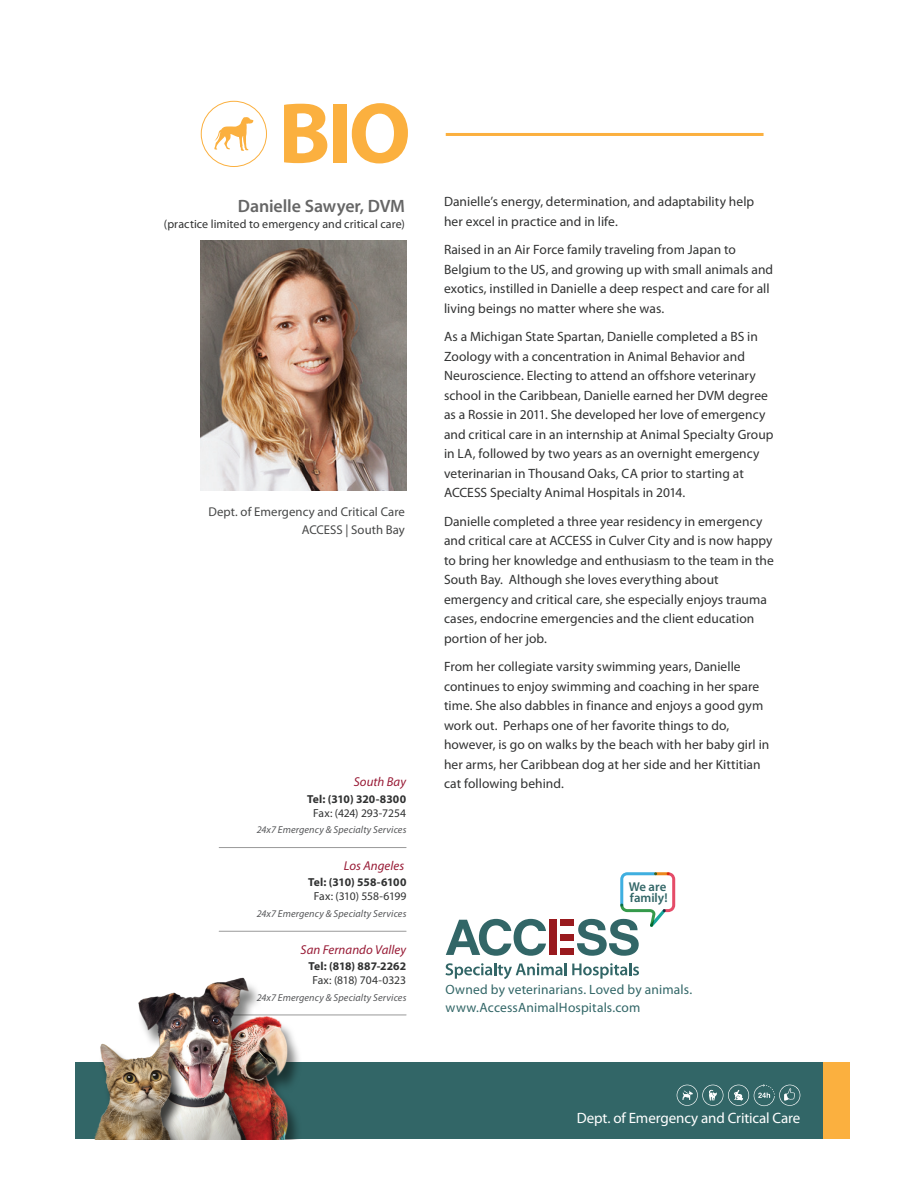
<style>
.page{position:relative;width:918px;height:1188px;background:#fff}
.page>*{position:absolute;margin:0;border:0;box-sizing:border-box;transform-origin:0 0}
.t1{font:700 86.7px "Myriad Pro";color:#fbb03f}
.t2{font:600 17.85px "Myriad Pro";letter-spacing:-.005em;color:#666}
.t3{font:15px "Myriad Pro";letter-spacing:-.01em;color:#fff}
.t4{font:13.5px/19.5px "Myriad Pro";letter-spacing:.005em;color:#313232}
.t5{font:13.5px/17.5px "Myriad Pro";letter-spacing:.01em;color:#326667}
.t6{font:italic 12.9px "Myriad Pro";letter-spacing:.005em;color:#981a35}
.t7{font:600 12.9px/11.2px "Myriad Pro";letter-spacing:-.005em;color:#326667}
.t8{font:12.75px/18px "Myriad Pro";letter-spacing:.005em;color:#464747;text-align:right}
.t9{font:12px "Myriad Pro";letter-spacing:.01em;color:#313232}
.t10{font:11.55px "Myriad Pro";letter-spacing:-.015em;color:#313232}
.t11{font:700 11.55px "Myriad Pro";color:#313232}
.t12{font:700 11.55px "Myriad Pro";letter-spacing:-.03em;color:#313232}
.t13{font:italic 10.2px "Myriad Pro";letter-spacing:.01em;color:#57585a}
</style>
<div class="page">
<hr style="left:219px;top:847px;width:187px;height:1px;background:#999">
<hr style="left:219px;top:931px;width:187px;height:1px;background:#999">
<hr style="left:219px;top:1015px;width:187px;height:1px;background:#999">
<svg style="left:214px;top:117px;width:39px;height:34px"></svg>
<div style="left:201px;top:101px;width:66px;height:66px;border:1px solid #fbb03f;border-radius:50%"></div>
<hr style="left:446px;top:133px;width:318px;height:3px;background:#fbb03f">
<div style="left:75px;top:1062px;width:775px;height:77px;background:#326667"></div>
<div style="left:823px;top:1062px;width:27px;height:77px;background:#fbb03f"></div>
<svg style="left:677px;top:1084px;width:123px;height:22px"></svg>
<div style="left:549px;top:920px;width:8px;height:35px;background:#991a1e"></div>
<svg style="left:446px;top:919px;width:100px;height:37px"></svg>
<div style="left:561px;top:920px;width:13px;height:6px;background:#991a1e"></div>
<div style="left:561px;top:934px;width:13px;height:7px;background:#991a1e"></div>
<div style="left:561px;top:948px;width:13px;height:7px;background:#991a1e"></div>
<svg style="left:446px;top:963px;width:193px;height:16px"></svg>
<svg style="left:577px;top:872px;width:98px;height:84px"></svg>
<img style="left:94px;top:977px;width:212px;height:162px">
<img style="left:200px;top:241px;width:206px;height:250px">
<h1 class="t1" style="left:278px;top:77px;width:134px">BIO</h1>
<h2 class="t2" style="left:238px;top:194px;width:169px">Danielle Sawyer, DVM</h2>
<p class="t9" style="left:164px;top:217px;width:243px">(practice limited to emergency and critical care)</p>
<p class="t8" style="left:208px;top:502px;width:198px">Dept. of Emergency and Critical Care<br>ACCESS | South Bay</p>
<p class="t6" style="left:354px;top:774px;width:54px">South Bay</p>
<p class="t11" style="left:307px;top:791px;width:101px">Tel: (310) 320-8300</p>
<p class="t10" style="left:313px;top:806px;width:94px">Fax: (424) 293-7254</p>
<p class="t13" style="left:257px;top:824px;width:151px">24x7 Emergency &amp; Specialty Services</p>
<p class="t6" style="left:344px;top:858px;width:62px">Los Angeles</p>
<p class="t12" style="left:308px;top:875px;width:100px">Tel: (310) 558-6100</p>
<p class="t10" style="left:314px;top:889px;width:94px">Fax: (310) 558-6199</p>
<p class="t13" style="left:257px;top:907px;width:151px">24x7 Emergency &amp; Specialty Services</p>
<p class="t6" style="left:301px;top:941px;width:107px">San Fernando Valley</p>
<p class="t11" style="left:308px;top:959px;width:99px">Tel: (818) 887-2262</p>
<p class="t10" style="left:312px;top:973px;width:95px">Fax: (818) 704-0323</p>
<p class="t13" style="left:257px;top:991px;width:151px">24x7 Emergency &amp; Specialty Services</p>
<p class="t4" style="left:444px;top:192px;width:312px">Danielle’s energy, determination, and adaptability help her excel in practice and in life.</p>
<p class="t4" style="left:444px;top:240px;width:331px">Raised in an Air Force family traveling from Japan to Belgium to the US, and growing up with small animals and exotics, instilled in Danielle a deep respect and care for all living beings no matter where she was.</p>
<p class="t4" style="left:444px;top:327px;width:331px">As a Michigan State Spartan, Danielle completed a BS in Zoology with a concentration in Animal Behavior and Neuroscience. Electing to attend an offshore veterinary school in the Caribbean, Danielle earned her DVM degree as a Rossie in 2011. She developed her love of emergency and critical care in an internship at Animal Specialty Group in LA, followed by two years as an overnight emergency veterinarian in Thousand Oaks, CA prior to starting at ACCESS Specialty Animal Hospitals in 2014.</p>
<p class="t4" style="left:444px;top:511px;width:331px">Danielle completed a three year residency in emergency and critical care at ACCESS in Culver City and is now happy to bring her knowledge and enthusiasm to the team in the South Bay. Although she loves everything about emergency and critical care, she especially enjoys trauma cases, endocrine emergencies and the client education portion of her job.</p>
<p class="t4" style="left:444px;top:657px;width:327px">From her collegiate varsity swimming years, Danielle continues to enjoy swimming and coaching in her spare time. She also dabbles in finance and enjoys a good gym work out. Perhaps one of her favorite things to do, however, is go on walks by the beach with her baby girl in her arms, her Caribbean dog at her side and her Kittitian cat following behind.</p>
<p class="t7" style="left:629px;top:880px;width:40px">We are family!</p>
<p class="t5" style="left:446px;top:981px;width:248px">Owned by veterinarians. Loved by animals. www.AccessAnimalHospitals.com</p>
<p class="t3" style="left:577px;top:1109px;width:225px">Dept. of Emergency and Critical Care</p>
</div>
